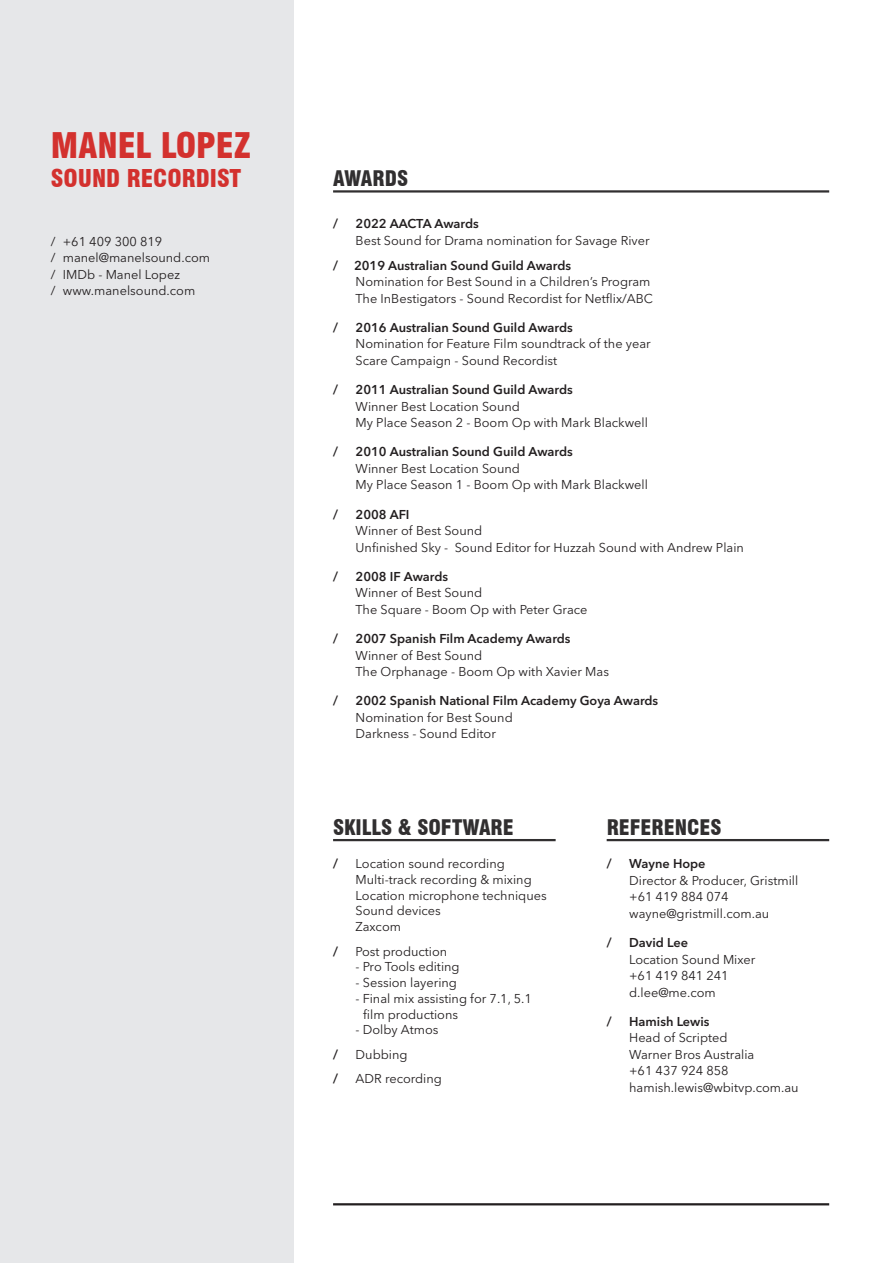
<style>
.page{position:relative;width:893px;height:1263px;background:#fff}
.page>*{position:absolute;margin:0;border:0;box-sizing:border-box;transform-origin:0 0}
.Section_Header{font:900 condensed 34.5px "Swiss 721 BT";color:#d3312e}
.Section_Header-2{font:900 condensed 24px "Swiss 721 BT";color:#d3312e}
.Section_Header-3{font:900 condensed 21px "Swiss 721 BT";color:#312f30}
.Body_Copy{font:12.75px/16.5px "Avenir Next LT Pro";color:#231f20}
.Bold_Body{font:600 12.75px "Avenir Next LT Pro";color:#231f20}
.Bold_Body-2{font:12.75px/16.5px "Avenir Next LT Pro";color:#231f20}
.s1{font-weight:600}
</style>
<div class="page">
<div style="left:0;top:0;width:293px;height:1262px;background:#e6e7e9"></div>
<hr style="left:333px;top:190px;width:496px;height:3px;background:#312f30">
<hr style="left:607px;top:839px;width:222px;height:2px;background:#312f30">
<hr style="left:333px;top:839px;width:223px;height:2px;background:#312f30">
<hr style="left:333px;top:1203px;width:496px;height:2px;background:#231f20">
<p class="Section_Header" style="left:51px;top:125px;width:202px">MANEL LOPEZ</p>
<p class="Section_Header-2" style="left:51px;top:164px;width:192px">SOUND RECORDIST</p>
<p class="Body_Copy" style="left:51px;top:233px;width:161px">/ +61 409 300 819<br>/ manel@manelsound.com / IMDb - Manel Lopez<br>/ www.manelsound.com</p>
<p class="Section_Header-3" style="left:333px;top:166px;width:76px">AWARDS</p>
<p class="Bold_Body" style="left:333px;top:216px;width:6px">/</p>
<p class="Bold_Body-2" style="left:356px;top:215px;width:296px"><span class="s1">2022 AACTA Awards<br></span>Best Sound for Drama nomination for Savage River</p>
<p class="Bold_Body" style="left:333px;top:257px;width:6px">/</p>
<p class="Bold_Body" style="left:354px;top:257px;width:219px">2019 Australian Sound Guild Awards</p>
<p class="Body_Copy" style="left:356px;top:273px;width:299px">Nomination for Best Sound in a Children’s Program<br>The InBestigators - Sound Recordist for Netflix/ABC</p>
<p class="Bold_Body" style="left:333px;top:320px;width:6px">/</p>
<p class="Bold_Body" style="left:356px;top:320px;width:219px">2016 Australian Sound Guild Awards</p>
<p class="Body_Copy" style="left:356px;top:336px;width:297px">Nomination for Feature Film soundtrack of the year<br>Scare Campaign - Sound Recordist</p>
<p class="Bold_Body" style="left:333px;top:382px;width:6px">/</p>
<p class="Bold_Body" style="left:356px;top:382px;width:219px">2011 Australian Sound Guild Awards</p>
<p class="Body_Copy" style="left:356px;top:398px;width:294px">Winner Best Location Sound<br>My Place Season 2 - Boom Op with Mark Blackwell</p>
<p class="Bold_Body" style="left:333px;top:444px;width:6px">/</p>
<p class="Bold_Body" style="left:356px;top:444px;width:219px">2010 Australian Sound Guild Awards</p>
<p class="Body_Copy" style="left:356px;top:460px;width:294px">Winner Best Location Sound<br>My Place Season 1 - Boom Op with Mark Blackwell</p>
<p class="Bold_Body" style="left:333px;top:506px;width:6px">/</p>
<p class="Bold_Body" style="left:356px;top:506px;width:55px">2008 AFI</p>
<p class="Body_Copy" style="left:356px;top:522px;width:390px">Winner of Best Sound<br>Unfinished Sky - Sound Editor for Huzzah Sound with Andrew Plain</p>
<p class="Bold_Body" style="left:333px;top:569px;width:6px">/</p>
<p class="Bold_Body" style="left:356px;top:569px;width:94px">2008 IF Awards</p>
<p class="Body_Copy" style="left:356px;top:585px;width:233px">Winner of Best Sound<br>The Square - Boom Op with Peter Grace</p>
<p class="Bold_Body" style="left:333px;top:631px;width:6px">/</p>
<p class="Bold_Body" style="left:356px;top:631px;width:216px">2007 Spanish Film Academy Awards</p>
<p class="Body_Copy" style="left:356px;top:647px;width:255px">Winner of Best Sound<br>The Orphanage - Boom Op with Xavier Mas</p>
<p class="Bold_Body" style="left:333px;top:693px;width:6px">/</p>
<p class="Bold_Body" style="left:356px;top:693px;width:304px">2002 Spanish National Film Academy Goya Awards</p>
<p class="Body_Copy" style="left:356px;top:709px;width:159px">Nomination for Best Sound<br>Darkness - Sound Editor</p>
<p class="Section_Header-3" style="left:333px;top:814px;width:182px">SKILLS &amp; SOFTWARE</p>
<p class="Bold_Body" style="left:333px;top:856px;width:6px">/</p>
<p class="Body_Copy" style="left:356px;top:856px;width:193px;line-height:15.8px">Location sound recording<br>Multi-track recording &amp; mixing<br>Location microphone techniques<br>Sound devices<br>Zaxcom</p>
<p class="Bold_Body" style="left:333px;top:943px;width:6px">/</p>
<p class="Body_Copy" style="left:356px;top:943px;width:93px">Post production</p>
<p class="Body_Copy" style="left:356px;top:958px;width:106px">- Pro Tools editing</p>
<p class="Body_Copy" style="left:356px;top:974px;width:103px">- Session layering</p>
<p class="Body_Copy" style="left:363px;top:990px;width:170px;line-height:15.8px;text-indent:-8px">- Final mix assisting for 7.1, 5.1 film productions</p>
<p class="Body_Copy" style="left:356px;top:1021px;width:84px">- Dolby Atmos</p>
<p class="Bold_Body" style="left:333px;top:1046px;width:6px">/</p>
<p class="Body_Copy" style="left:356px;top:1046px;width:53px">Dubbing</p>
<p class="Bold_Body" style="left:333px;top:1070px;width:6px">/</p>
<p class="Body_Copy" style="left:356px;top:1070px;width:88px">ADR recording</p>
<p class="Section_Header-3" style="left:607px;top:814px;width:116px">REFERENCES</p>
<p class="Bold_Body" style="left:607px;top:856px;width:6px">/</p>
<p class="Bold_Body" style="left:629px;top:856px;width:78px">Wayne Hope</p>
<p class="Body_Copy" style="left:629px;top:872px;width:171px">Director &amp; Producer, Gristmill +61 419 884 074 wayne@gristmill.com.au</p>
<p class="Bold_Body" style="left:607px;top:935px;width:6px">/</p>
<p class="Bold_Body" style="left:629px;top:935px;width:60px">David Lee</p>
<p class="Body_Copy" style="left:629px;top:951px;width:128px">Location Sound Mixer +61 419 841 241 d.lee@me.com</p>
<p class="Bold_Body" style="left:607px;top:1013px;width:6px">/</p>
<p class="Bold_Body" style="left:629px;top:1013px;width:82px">Hamish Lewis</p>
<p class="Body_Copy" style="left:629px;top:1029px;width:171px">Head of Scripted<br>Warner Bros Australia<br>+61 437 924 858 hamish.lewis@wbitvp.com.au</p>
</div>
